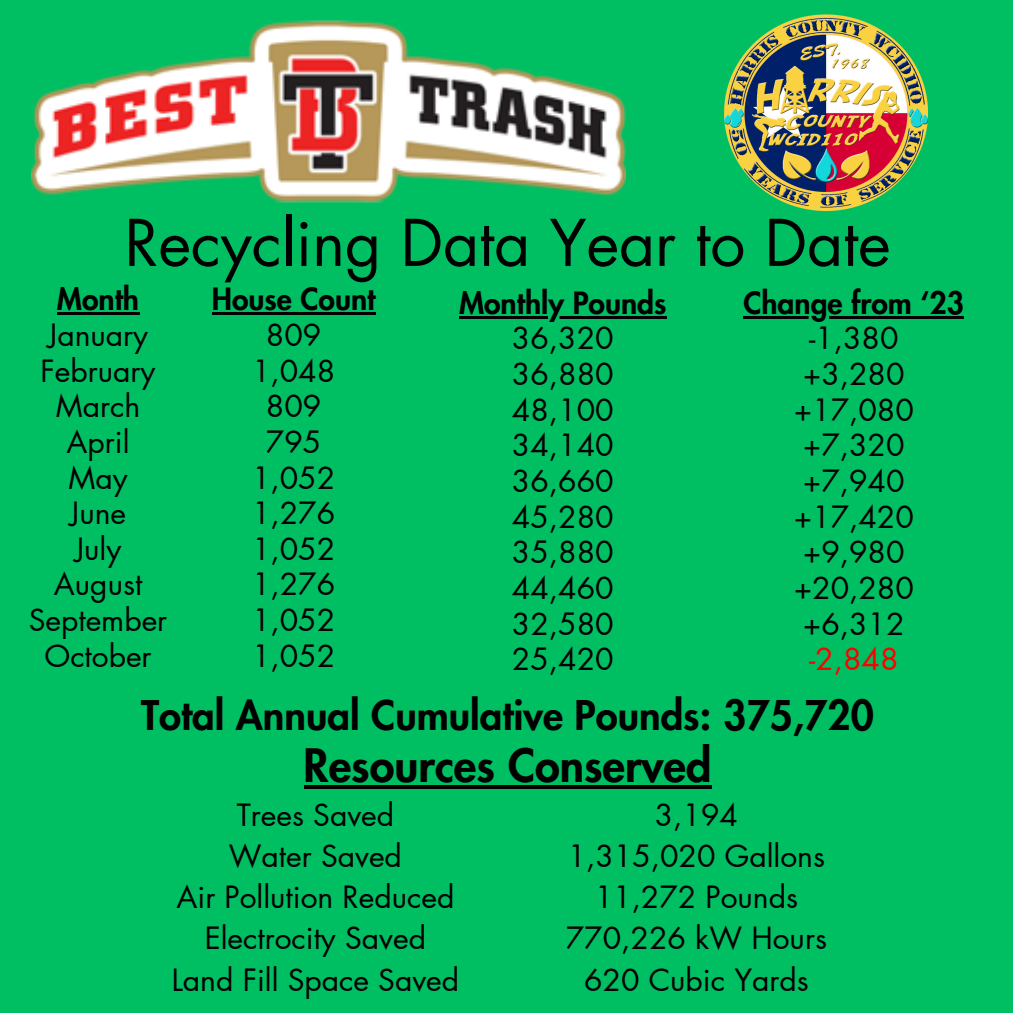
<style>
.page{position:relative;width:1013px;height:1013px;background:#fff}
.page>*{position:absolute;margin:0;border:0;box-sizing:border-box;transform-origin:0 0}
.t1{font:62.5px "Futura LT Pro";color:#000}
.t2{font:800 45px "Futura LT Pro";color:#000}
.t3{font:800 40px "Futura LT Pro";color:#000}
.t4{font:30px "Futura LT Pro";color:#000}
.t5{font:800 30px "Futura LT Pro";color:#000}
.t6{font:30px "Futura LT Pro";color:#f00}
</style>
<div class="page">
<div style="left:0;top:0;width:1012px;height:1012px;background:#00bf63"></div>
<img style="left:31px;top:20px;width:594px;height:183px">
<img style="left:724px;top:14px;width:204px;height:197px">
<hr style="left:57px;top:312px;width:82px;height:3px;background:#000">
<hr style="left:212px;top:312px;width:163px;height:3px;background:#000">
<hr style="left:459px;top:316px;width:207px;height:2px;background:#000">
<hr style="left:743px;top:316px;width:221px;height:2px;background:#000">
<hr style="left:303px;top:785px;width:408px;height:3px;background:#000">
<h1 class="t1" style="left:124px;top:214px;width:767px">Recycling Data Year to Date</h1>
<p class="t5" style="left:57px;top:285px;width:84px">Month</p>
<p class="t4" style="left:48px;top:321px;width:102px">January</p>
<p class="t4" style="left:41px;top:357px;width:116px">February</p>
<p class="t4" style="left:56px;top:392px;width:86px">March</p>
<p class="t4" style="left:67px;top:428px;width:65px">April</p>
<p class="t4" style="left:68px;top:464px;width:61px">May</p>
<p class="t4" style="left:70px;top:499px;width:58px">June</p>
<p class="t4" style="left:75px;top:535px;width:48px">July</p>
<p class="t4" style="left:54px;top:570px;width:90px">August</p>
<p class="t4" style="left:29px;top:606px;width:140px">September</p>
<p class="t4" style="left:44px;top:642px;width:109px">October</p>
<p class="t5" style="left:212px;top:285px;width:165px">House Count</p>
<p class="t4" style="left:266px;top:321px;width:57px">809</p>
<p class="t4" style="left:252px;top:357px;width:85px">1,048</p>
<p class="t4" style="left:266px;top:392px;width:57px">809</p>
<p class="t4" style="left:266px;top:428px;width:57px">795</p>
<p class="t4" style="left:252px;top:464px;width:85px">1,052</p>
<p class="t4" style="left:252px;top:499px;width:85px">1,276</p>
<p class="t4" style="left:252px;top:535px;width:85px">1,052</p>
<p class="t4" style="left:252px;top:570px;width:85px">1,276</p>
<p class="t4" style="left:252px;top:606px;width:85px">1,052</p>
<p class="t4" style="left:252px;top:642px;width:85px">1,052</p>
<p class="t5" style="left:459px;top:289px;width:209px">Monthly Pounds</p>
<p class="t4" style="left:512px;top:325px;width:103px">36,320</p>
<p class="t4" style="left:512px;top:360px;width:103px">36,880</p>
<p class="t4" style="left:512px;top:396px;width:103px">48,100</p>
<p class="t4" style="left:512px;top:431px;width:103px">34,140</p>
<p class="t4" style="left:512px;top:467px;width:103px">36,660</p>
<p class="t4" style="left:512px;top:503px;width:103px">45,280</p>
<p class="t4" style="left:512px;top:538px;width:103px">35,880</p>
<p class="t4" style="left:512px;top:574px;width:103px">44,460</p>
<p class="t4" style="left:512px;top:610px;width:103px">32,580</p>
<p class="t4" style="left:512px;top:645px;width:103px">25,420</p>
<p class="t5" style="left:743px;top:289px;width:222px">Change from ‘23</p>
<p class="t4" style="left:809px;top:325px;width:91px">-1,380</p>
<p class="t4" style="left:803px;top:360px;width:103px">+3,280</p>
<p class="t4" style="left:793px;top:396px;width:122px">+17,080</p>
<p class="t4" style="left:803px;top:431px;width:103px">+7,320</p>
<p class="t4" style="left:803px;top:467px;width:103px">+7,940</p>
<p class="t4" style="left:793px;top:503px;width:122px">+17,420</p>
<p class="t4" style="left:803px;top:538px;width:103px">+9,980</p>
<p class="t4" style="left:793px;top:574px;width:122px">+20,280</p>
<p class="t4" style="left:803px;top:610px;width:103px">+6,312</p>
<h3 class="t6" style="left:809px;top:645px;width:91px">-2,848</h3>
<p class="t3" style="left:141px;top:696px;width:734px">Total Annual Cumulative Pounds: 375,720</p>
<h2 class="t2" style="left:303px;top:745px;width:409px">Resources Conserved</h2>
<p class="t4" style="left:237px;top:800px;width:159px">Trees Saved</p>
<p class="t4" style="left:229px;top:842px;width:174px">Water Saved</p>
<p class="t4" style="left:176px;top:883px;width:279px">Air Pollution Reduced</p>
<p class="t4" style="left:205px;top:924px;width:223px">Electrocity Saved</p>
<p class="t4" style="left:172px;top:965px;width:289px">Land Fill Space Saved</p>
<p class="t4" style="left:654px;top:800px;width:85px">3,194</p>
<p class="t4" style="left:567px;top:842px;width:259px">1,315,020 Gallons</p>
<p class="t4" style="left:594px;top:883px;width:205px">11,272 Pounds</p>
<p class="t4" style="left:566px;top:924px;width:263px">770,226 kW Hours</p>
<p class="t4" style="left:584px;top:965px;width:226px">620 Cubic Yards</p>
</div>
